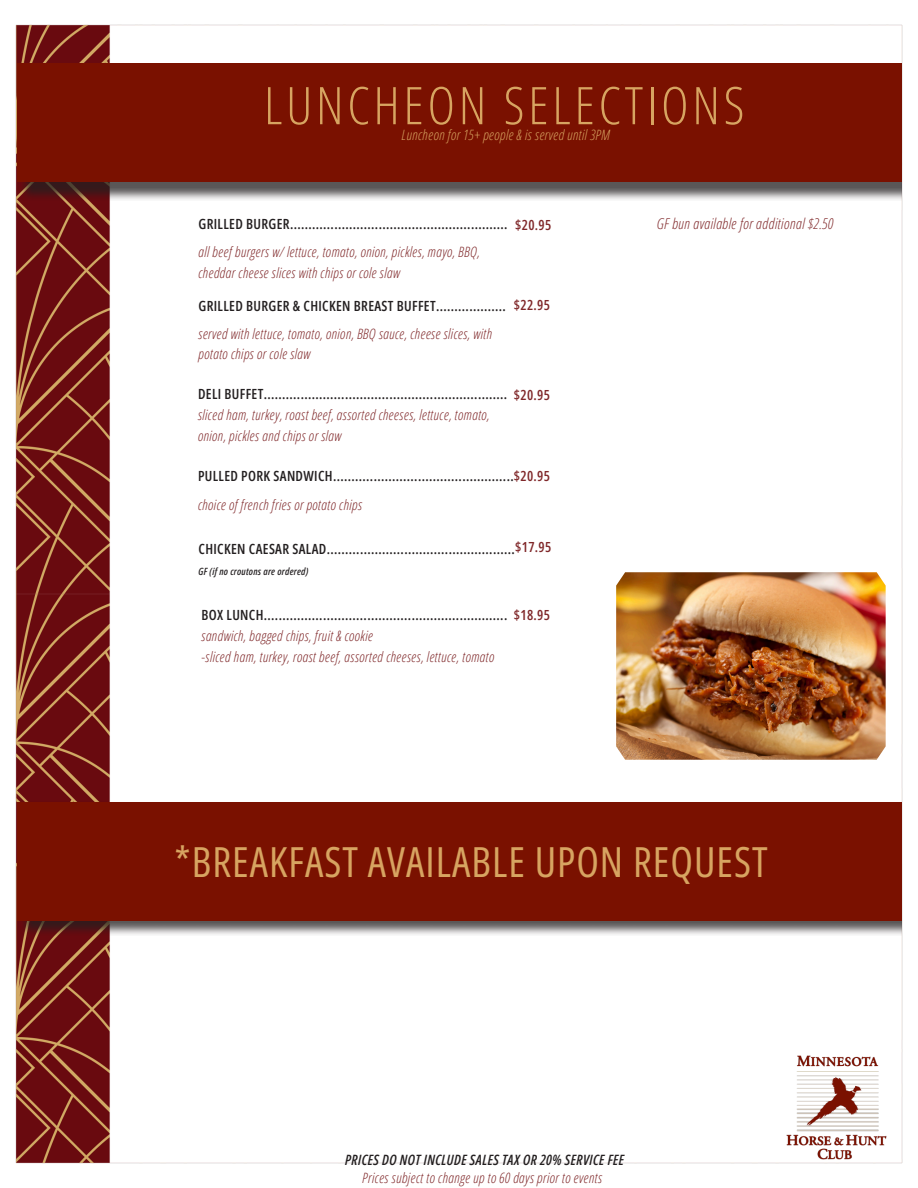
<style>
.page{position:relative;width:918px;height:1188px;background:#fff}
.page>*{position:absolute;margin:0;border:0;box-sizing:border-box;transform-origin:0 0}
.t1{font:300 51.9px "Open Sans Condensed";letter-spacing:.075em;color:#d7a461}
.t2{font:41.4px "Open Sans Condensed";letter-spacing:.025em;color:#d7a461}
.t3{font:italic 300 14.85px "Open Sans Condensed";letter-spacing:.025em;color:#7f2729}
.t4{font:italic 300 14.25px/21px "Open Sans Condensed";letter-spacing:.025em;color:#7f2729}
.t5{font:italic 600 14.25px "Open Sans Condensed";letter-spacing:.025em;color:#231f20}
.t6{font:italic 300 14.25px "Open Sans Condensed";letter-spacing:.025em;color:#d7a461}
.t7{font:600 14.1px "Open Sans Condensed";letter-spacing:.025em;color:#231f20}
.t8{font:600 13.95px "Open Sans Condensed";letter-spacing:.025em;color:#7f2729}
.t9{font:italic 600 9.9px "Open Sans Condensed";letter-spacing:.025em;color:#231f20}
.s1{font-size:13.95px;color:#7f2729}
</style>
<div class="page">
<img style="left:15px;top:24px;width:888px;height:1140px">
<img style="left:18px;top:801px;width:883px;height:134px">
<div style="left:17px;top:802px;width:884px;height:119px;background:#7a1100"></div>
<img style="left:18px;top:182px;width:883px;height:18px">
<div style="left:17px;top:63px;width:884px;height:119px;background:#7a1100"></div>
<img style="left:781px;top:1051px;width:110px;height:113px">
<img style="left:616px;top:572px;width:270px;height:188px">
<h4 class="t1" style="left:264px;top:69px;width:482px">LUNCHEON SELECTIONS</h4>
<h4 class="t6" style="left:402px;top:125px;width:210px">Luncheon for 15+ people &amp; is served until 3PM</h4>
<h4 class="t7" style="left:199px;top:214px;width:311px">GRILLED BURGER...........................................................</h4>
<h4 class="t4" style="left:199px;top:241px;width:283px">all beef burgers w/ lettuce, tomato, onion, pickles, mayo, BBQ, cheddar cheese slices with chips or cole slaw</h4>
<h3 class="t8" style="left:515px;top:215px;width:38px">$20.95</h3>
<p class="t7" style="left:199px;top:296px;width:309px">GRILLED BURGER &amp; CHICKEN BREAST BUFFET...................</p>
<p class="t4" style="left:199px;top:323px;width:295px;line-height:20px">served with lettuce, tomato, onion, BBQ sauce, cheese slices, with potato chips or cole slaw</p>
<h4 class="t8" style="left:514px;top:295px;width:38px">$22.95</h4>
<h4 class="t7" style="left:198px;top:384px;width:311px">DELI BUFFET..................................................................</h4>
<h4 class="t4" style="left:198px;top:404px;width:293px">sliced ham, turkey, roast beef, assorted cheeses, lettuce, tomato, onion, pickles and chips or slaw</h4>
<h3 class="t8" style="left:514px;top:385px;width:38px">$20.95</h3>
<h4 class="t7" style="left:198px;top:466px;width:354px">PULLED PORK SANDWICH.................................................<span class="s1">$20.95</span></h4>
<h4 class="t4" style="left:198px;top:494px;width:166px">choice of french fries or potato chips</h4>
<h3 class="t8" style="left:515px;top:537px;width:38px">$17.95</h3>
<h3 class="t7" style="left:199px;top:539px;width:318px">CHICKEN CAESAR SALAD...................................................</h3>
<h3 class="t9" style="left:199px;top:564px;width:111px">GF (if no croutons are ordered)</h3>
<p class="t7" style="left:202px;top:605px;width:307px">BOX LUNCH..................................................................</p>
<p class="t4" style="left:202px;top:625px;width:294px">sandwich, bagged chips, fruit &amp; cookie<br>-sliced ham, turkey, roast beef, assorted cheeses, lettuce, tomato</p>
<h1 class="t8" style="left:514px;top:606px;width:38px">$18.95</h1>
<h3 class="t3" style="left:657px;top:213px;width:178px">GF bun available for additional $2.50</h3>
<p class="t2" style="left:175px;top:833px;width:595px">*BREAKFAST AVAILABLE UPON REQUEST</p>
<h4 class="t5" style="left:345px;top:1150px;width:281px">PRICES DO NOT INCLUDE SALES TAX OR 20% SERVICE FEE</h4>
<p class="t4" style="left:363px;top:1167px;width:241px">Prices subject to change up to 60 days prior to events</p>
</div>
